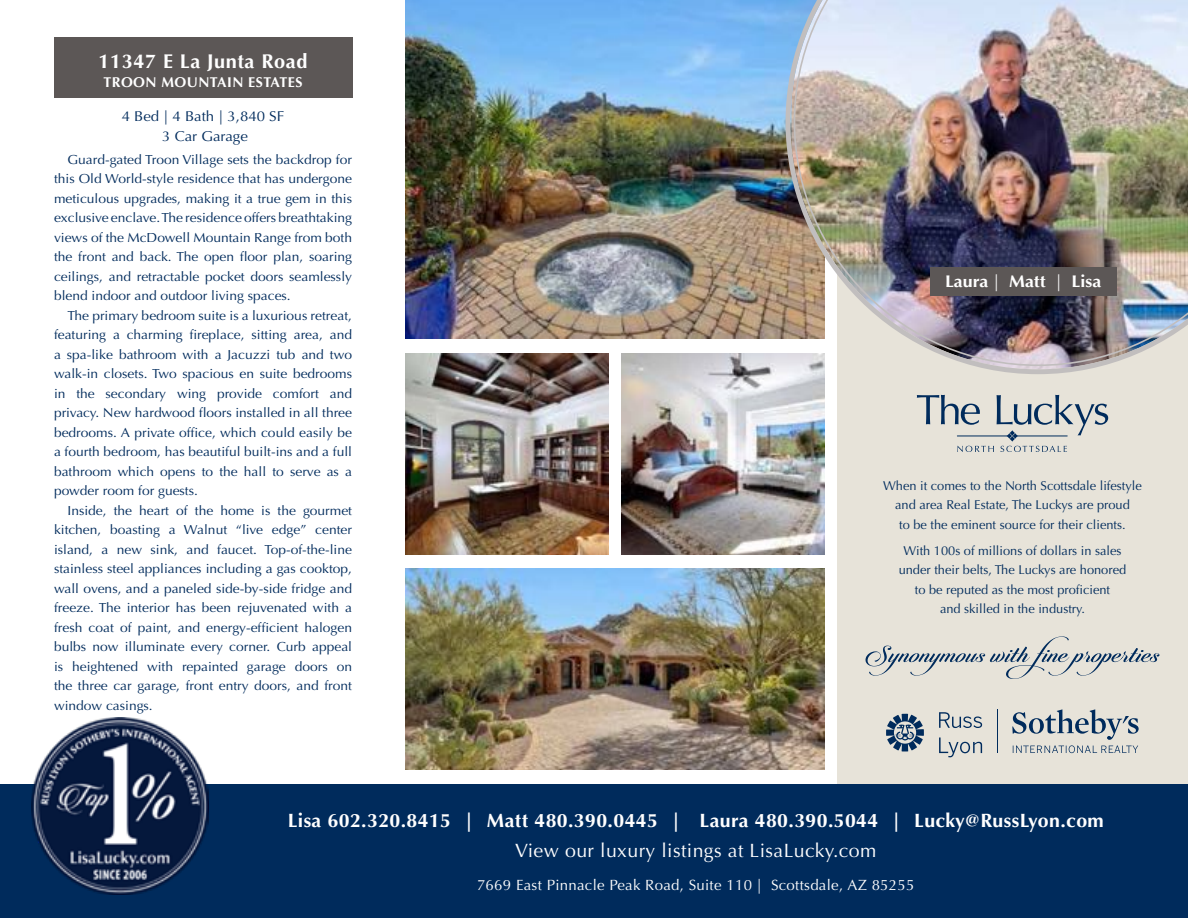
<style>
.page{position:relative;width:1188px;height:918px;background:#fff}
.page>*{position:absolute;margin:0;border:0;box-sizing:border-box;transform-origin:0 0}
.t1{font:700 19.95px "Optima";letter-spacing:.03em;color:#fff}
.t2{font:700 19.35px "Optima";letter-spacing:.02em;color:#fff}
.t3{font:19.35px "Optima";letter-spacing:.02em;color:#fff}
.t4{font:700 16.95px "Optima";color:#fff;scale:1.05 1}
.t5{font:14.85px "Optima";letter-spacing:.02em;color:#fff}
.t6{font:14.25px/19.5px "Optima";color:#002b5c;text-align:center;scale:1.05 1}
.t7{font:700 14.25px "Optima";letter-spacing:.03em;color:#fff}
.t8{font:13.05px/19.5px "Optima";color:#002b5c;text-align:justify;scale:1.05 1}
.t9{font:12.9px/19.5px "Optima";color:#002b5c;text-align:center}
.s1{font-weight:400}
</style>
<div class="page">
<img style="left:405px;top:0;width:381px;height:338px">
<svg style="left:917px;top:395px;width:191px;height:57px;background:#c6c8c7"></svg>
<hr style="left:1015px;top:436px;width:52px;height:1px;background:#002b5c">
<hr style="left:957px;top:436px;width:52px;height:1px;background:#002b5c">
<hr style="left:997px;top:709px;width:1px;height:44px;background:#002b5c">
<svg style="left:1012px;top:709px;width:127px;height:44px;background:#b9bfc0"></svg>
<svg style="left:939px;top:712px;width:43px;height:16px"></svg>
<svg style="left:939px;top:737px;width:43px;height:20px"></svg>
<svg style="left:886px;top:714px;width:38px;height:38px"></svg>
<img style="left:786px;top:0;width:402px;height:374px">
<img style="left:794px;top:0;width:394px;height:366px">
<div style="left:930px;top:268px;width:187px;height:28px;background:#5c5756"></div>
<div style="left:0;top:784px;width:1188px;height:134px;background:#002b5c"></div>
<svg style="left:865px;top:636px;width:295px;height:43px;background:#cecfcb"></svg>
<img style="left:32px;top:718px;width:176px;height:176px">
<div style="left:54px;top:38px;width:298px;height:60px;background:#5c5756"></div>
<img style="left:405px;top:569px;width:419px;height:201px">
<img style="left:405px;top:353px;width:203px;height:201px">
<img style="left:621px;top:353px;width:203px;height:201px">
<h1 class="t1" style="left:99px;top:49px;width:210px">11347 E La Junta Road</h1>
<p class="t7" style="left:104px;top:74px;width:201px">TROON MOUNTAIN ESTATES</p>
<p class="t6" style="left:122px;top:107px;width:156px">4 Bed | 4 Bath | 3,840 SF<br>3 Car Garage</p>
<p class="t8" style="left:54px;top:150px;width:285px;text-indent:13px">Guard-gated Troon Village sets the backdrop for this Old World-style residence that has undergone meticulous upgrades, making it a true gem in this exclusive enclave. The residence offers breathtaking views of the McDowell Mountain Range from both the front and back. The open floor plan, soaring ceilings, and retractable pocket doors seamlessly blend indoor and outdoor living spaces.</p>
<p class="t8" style="left:54px;top:306px;width:285px;text-indent:13px">The primary bedroom suite is a luxurious retreat, featuring a charming fireplace, sitting area, and a spa-like bathroom with a Jacuzzi tub and two walk-in closets. Two spacious en suite bedrooms in the secondary wing provide comfort and privacy. New hardwood floors installed in all three bedrooms. A private office, which could easily be a fourth bedroom, has beautiful built-ins and a full bathroom which opens to the hall to serve as a powder room for guests.</p>
<p class="t8" style="left:54px;top:501px;width:285px;text-indent:13px">Inside, the heart of the home is the gourmet kitchen, boasting a Walnut “live edge” center island, a new sink, and faucet. Top-of-the-line stainless steel appliances including a gas cooktop, wall ovens, and a paneled side-by-side fridge and freeze. The interior has been rejuvenated with a fresh coat of paint, and energy-efficient halogen bulbs now illuminate every corner. Curb appeal is heightened with repainted garage doors on the three car garage, front entry doors, and front window casings.</p>
<p class="t4" style="left:945px;top:271px;width:150px">Laura <span class="s1">|</span> Matt <span class="s1">|</span> Lisa</p>
<p class="t9" style="left:883px;top:476px;width:260px">When it comes to the North Scottsdale lifestyle and area Real Estate, The Luckys are proud<br>to be the eminent source for their clients.</p>
<p class="t9" style="left:899px;top:541px;width:229px">With 100s of millions of dollars in sales under their belts, The Luckys are honored to be reputed as the most proficient<br>and skilled in the industry.</p>
<h2 class="t2" style="left:288px;top:809px;width:818px">Lisa 602.320.8415 | Matt 480.390.0445 | Laura 480.390.5044 | Lucky@RussLyon.com</h2>
<h2 class="t3" style="left:515px;top:839px;width:363px">View our luxury listings at LisaLucky.com</h2>
<p class="t5" style="left:477px;top:876px;width:439px">7669 East Pinnacle Peak Road, Suite 110 | Scottsdale, AZ 85255</p>
</div>
